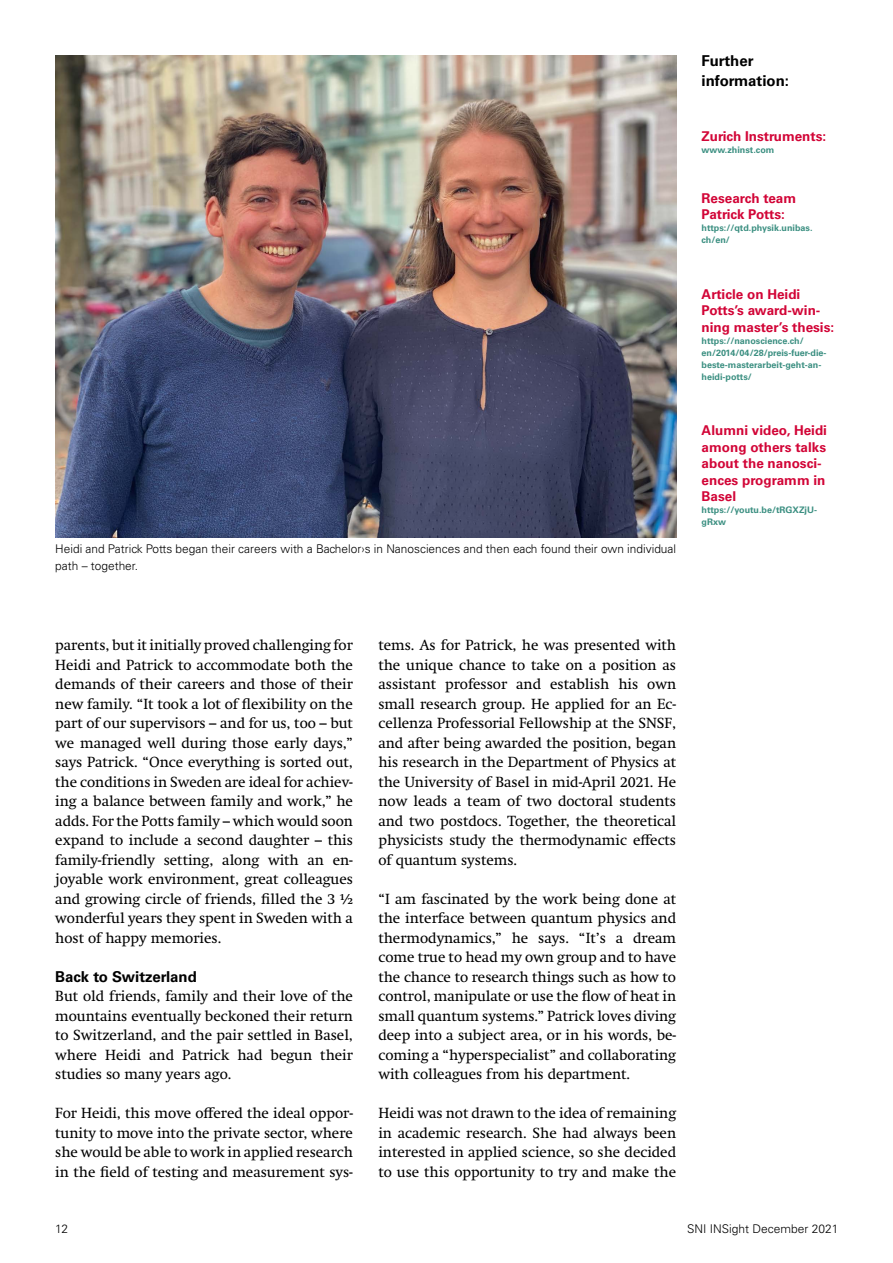
<style>
.page{position:relative;width:893px;height:1263px;background:#fff}
.page>*{position:absolute;margin:0;border:0;box-sizing:border-box;transform-origin:0 0}
.t1{font:15px/19.5px "Swift Neue LT Pro";color:#000;text-align:justify}
.t2{font:700 15px/19.5px "Univers LT Std";color:#000}
.t3{font:700 13.5px/16.5px "Univers LT Std";color:#d20537}
.t4{font:300 12px/16.5px "Univers LT Std";color:#000}
.t5{font:700 9px/12px "Univers LT Std";color:#3b8f81}
</style>
<div class="page">
<img style="left:55px;top:55px;width:621px;height:483px">
<p class="t2" style="left:702px;top:51px;width:89px">Further information:</p>
<p class="t3" style="left:702px;top:128px;width:126px">Zurich Instruments:</p>
<p class="t5" style="left:702px;top:144px;width:74px">www.zhinst.com</p>
<p class="t3" style="left:702px;top:190px;width:96px">Research team<br>Patrick Potts:</p>
<p class="t5" style="left:702px;top:222px;width:112px">https://qtd.physik.unibas. ch/en/</p>
<p class="t3" style="left:702px;top:286px;width:134px">Article on Heidi<br>Potts’s award-win&shy;ning master’s thesis:</p>
<p class="t5" style="left:702px;top:335px;width:126px">https://nanoscience.ch/ en/2014/04/28/preis-fuer-die&shy;beste-masterarbeit-geht-an&shy;heidi-potts/</p>
<p class="t4" style="left:55px;top:540px;width:622px">Heidi and Patrick Potts began their careers with a Bachelor›s in Nanosciences and then each found their own individual path – together.</p>
<p class="t3" style="left:702px;top:422px;width:127px">Alumni video, Heidi among others talks about the nanosci&shy;ences programm in<br>Basel</p>
<p class="t5" style="left:702px;top:504px;width:117px">https://youtu.be/tRGXZjU&shy;gRxw</p>
<p class="t1" style="left:55px;top:635px;width:299px">parents, but it initially proved challenging for Heidi and Patrick to accommodate both the demands of their careers and those of their new family. “It took a lot of flexibility on the part of our supervisors – and for us, too – but we managed well during those early days,” says Patrick. “Once everything is sorted out, the conditions in Sweden are ideal for achiev&shy;ing a balance between family and work,” he adds. For the Potts family – which would soon expand to include a second daughter – this family-friendly setting, along with an en&shy;joyable work environment, great colleagues and growing circle of friends, filled the 3 ½ wonderful years they spent in Sweden with a host of happy memories.</p>
<p class="t2" style="left:55px;top:967px;width:143px">Back to Switzerland</p>
<p class="t1" style="left:55px;top:986px;width:299px">But old friends, family and their love of the mountains eventually beckoned their return to Switzerland, and the pair settled in Basel, where Heidi and Patrick had begun their studies so many years ago.</p>
<p class="t1" style="left:55px;top:1103px;width:299px">For Heidi, this move offered the ideal oppor&shy;tunity to move into the private sector, where she would be able to work in applied research in the field of testing and measurement sys-</p>
<p class="t1" style="left:378px;top:635px;width:299px">tems. As for Patrick, he was presented with the unique chance to take on a position as assistant professor and establish his own small research group. He applied for an Ec&shy;cellenza Professorial Fellowship at the SNSF, and after being awarded the position, began his research in the Department of Physics at the University of Basel in mid-April 2021. He now leads a team of two doctoral students and two postdocs. Together, the theoretical physicists study the thermodynamic effects of quantum systems.</p>
<p class="t1" style="left:378px;top:889px;width:299px">“I am fascinated by the work being done at the interface between quantum physics and thermodynamics,” he says. “It’s a dream come true to head my own group and to have the chance to research things such as how to control, manipulate or use the flow of heat in small quantum systems.” Patrick loves diving deep into a subject area, or in his words, be&shy;coming a “hyperspecialist” and collaborating with colleagues from his department.</p>
<p class="t1" style="left:378px;top:1103px;width:299px">Heidi was not drawn to the idea of remaining in academic research. She had always been interested in applied science, so she decided to use this opportunity to try and make the</p>
<p class="t4" style="left:55px;top:1221px;width:14px">12</p>
<p class="t4" style="left:687px;top:1221px;width:153px">SNI INSight December 2021</p>
</div>
